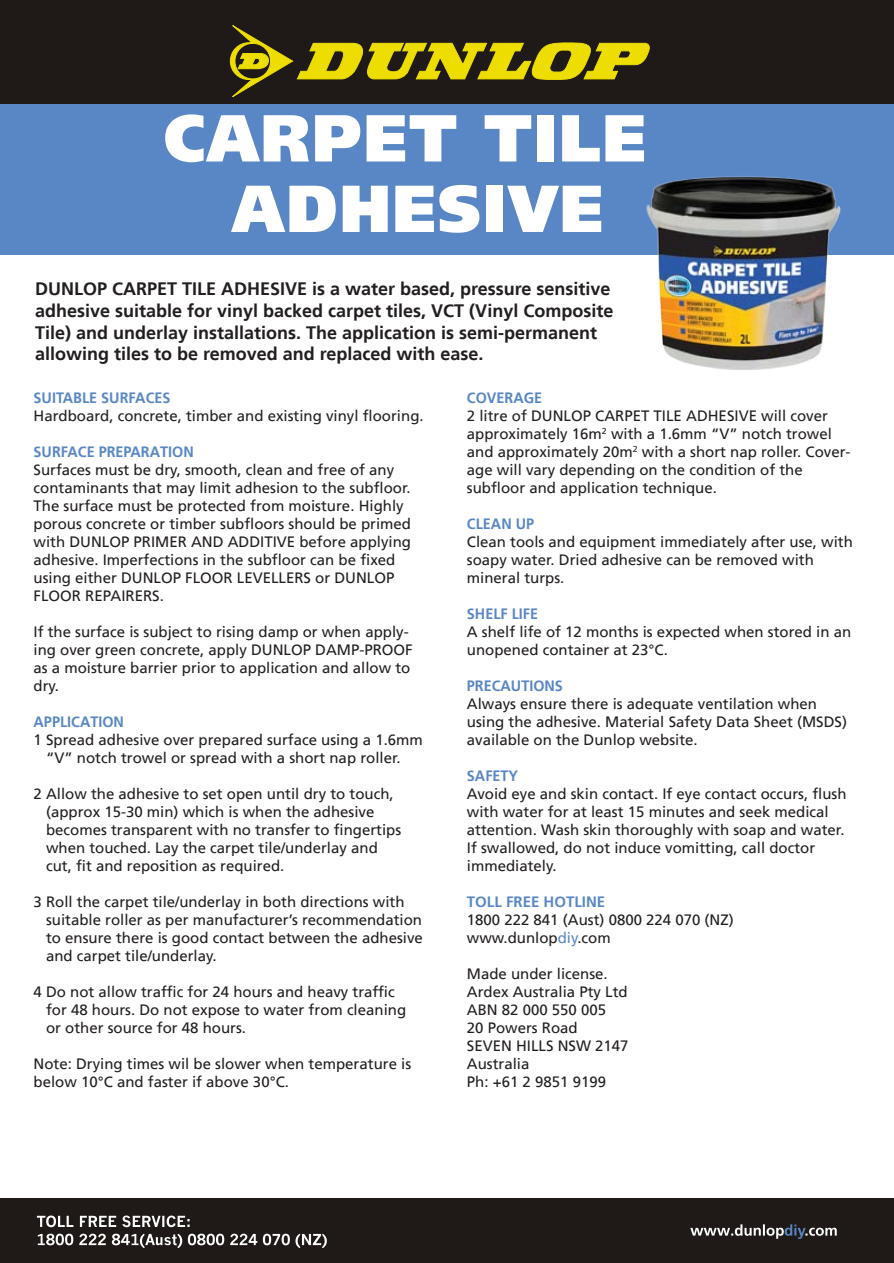
<style>
.page{position:relative;width:894px;height:1263px;background:#fff}
.page>*{position:absolute;margin:0;border:0;box-sizing:border-box;transform-origin:0 0}
.t1{font:900 66.3px/70.5px "Frutiger LT";letter-spacing:.03em;color:#fff;text-align:center;scale:.95 1}
.t2{font:700 18px/21.6px "Frutiger LT";color:#231f20}
.t3{font:15px/18px "Frutiger LT";color:#231f20}
.t4{font:700 15px "Frutiger LT";color:#5987c5;scale:.96 1}
.t5{font:700 15px "Frutiger LT";color:#5987c5}
.s1{color:#5987c5}
</style>
<div class="page">
<div style="left:0;top:1198px;width:894px;height:65px;background:#1f1a17"></div>
<div style="left:0;top:0;width:894px;height:105px;background:#1f1a17"></div>
<div style="left:0;top:105px;width:894px;height:150px;background:#5987c5"></div>
<svg style="left:230px;top:25px;width:420px;height:72px"></svg>
<svg style="left:37px;top:1216px;width:153px;height:11px"></svg>
<svg style="left:38px;top:1234px;width:289px;height:14px"></svg>
<svg style="left:690px;top:1224px;width:147px;height:15px"></svg>
<img style="left:646px;top:176px;width:195px;height:194px">
<h1 class="t1" style="left:164px;top:103px;width:509px">CARPET TILE<br>ADHESIVE</h1>
<p class="t2" style="left:35px;top:278px;width:580px">DUNLOP CARPET TILE ADHESIVE is a water based, pressure sensitive adhesive suitable for vinyl backed carpet tiles, VCT (Vinyl Composite Tile) and underlay installations. The application is semi-permanent allowing tiles to be removed and replaced with ease.</p>
<p class="t4" style="left:34px;top:389px;width:144px">SUITABLE SURFACES</p>
<p class="t3" style="left:34px;top:407px;width:392px">Hardboard, concrete, timber and existing vinyl flooring.</p>
<p class="t4" style="left:34px;top:443px;width:168px">SURFACE PREPARATION</p>
<p class="t3" style="left:34px;top:461px;width:379px">Surfaces must be dry, smooth, clean and free of any contaminants that may limit adhesion to the subfloor.<br>The surface must be protected from moisture. Highly porous concrete or timber subfloors should be primed with DUNLOP PRIMER AND ADDITIVE before applying adhesive. Imperfections in the subfloor can be fixed using either DUNLOP FLOOR LEVELLERS or DUNLOP FLOOR REPAIRERS.</p>
<p class="t3" style="left:34px;top:623px;width:381px">If the surface is subject to rising damp or when apply&shy;ing over green concrete, apply DUNLOP DAMP-PROOF as a moisture barrier prior to application and allow to dry.</p>
<p class="t4" style="left:34px;top:713px;width:96px">APPLICATION</p>
<p class="t3" style="left:46px;top:731px;width:378px;text-indent:-13px">1 Spread adhesive over prepared surface using a 1.6mm “V” notch trowel or spread with a short nap roller.</p>
<p class="t3" style="left:46px;top:785px;width:357px;text-indent:-13px">2 Allow the adhesive to set open until dry to touch, (approx 15-30 min) which is when the adhesive becomes transparent with no transfer to fingertips when touched. Lay the carpet tile/underlay and cut, fit and reposition as required.</p>
<p class="t3" style="left:46px;top:893px;width:378px;text-indent:-13px">3 Roll the carpet tile/underlay in both directions with suitable roller as per manufacturer’s recommendation to ensure there is good contact between the adhesive and carpet tile/underlay.</p>
<p class="t3" style="left:46px;top:983px;width:362px;text-indent:-13px">4 Do not allow traffic for 24 hours and heavy traffic for 48 hours. Do not expose to water from cleaning or other source for 48 hours.</p>
<p class="t3" style="left:34px;top:1055px;width:379px">Note: Drying times wil be slower when temperature is below 10°C and faster if above 30°C.</p>
<p class="t4" style="left:467px;top:389px;width:80px">COVERAGE</p>
<p class="t3" style="left:467px;top:407px;width:385px">2 litre of DUNLOP CARPET TILE ADHESIVE will cover approximately 16m<sup>2</sup> with a 1.6mm “V” notch trowel and approximately 20m<sup>2</sup> with a short nap roller. Cover&shy;age will vary depending on the condition of the subfloor and application technique.</p>
<p class="t4" style="left:467px;top:515px;width:72px">CLEAN UP</p>
<p class="t3" style="left:467px;top:533px;width:387px">Clean tools and equipment immediately after use, with soapy water. Dried adhesive can be removed with mineral turps.</p>
<p class="t4" style="left:467px;top:605px;width:76px">SHELF LIFE</p>
<p class="t3" style="left:467px;top:623px;width:386px">A shelf life of 12 months is expected when stored in an unopened container at 23°C.</p>
<p class="t4" style="left:467px;top:677px;width:102px">PRECAUTIONS</p>
<p class="t3" style="left:467px;top:695px;width:382px">Always ensure there is adequate ventilation when using the adhesive. Material Safety Data Sheet (MSDS) available on the Dunlop website.</p>
<p class="t4" style="left:467px;top:767px;width:55px">SAFETY</p>
<p class="t3" style="left:467px;top:785px;width:381px">Avoid eye and skin contact. If eye contact occurs, flush with water for at least 15 minutes and seek medical attention. Wash skin thoroughly with soap and water.<br>If swallowed, do not induce vomitting, call doctor immediately.</p>
<p class="t5" style="left:467px;top:893px;width:140px">TOLL FREE HOTLINE</p>
<p class="t3" style="left:467px;top:911px;width:268px">1800 222 841 (Aust) 0800 224 070 (NZ) www.dunlop<span class="s1">diy</span>.com</p>
<p class="t3" style="left:467px;top:965px;width:163px">Made under license.<br>Ardex Australia Pty Ltd<br>ABN 82 000 550 005<br>20 Powers Road<br>SEVEN HILLS NSW 2147<br>Australia<br>Ph: +61 2 9851 9199</p>
</div>
